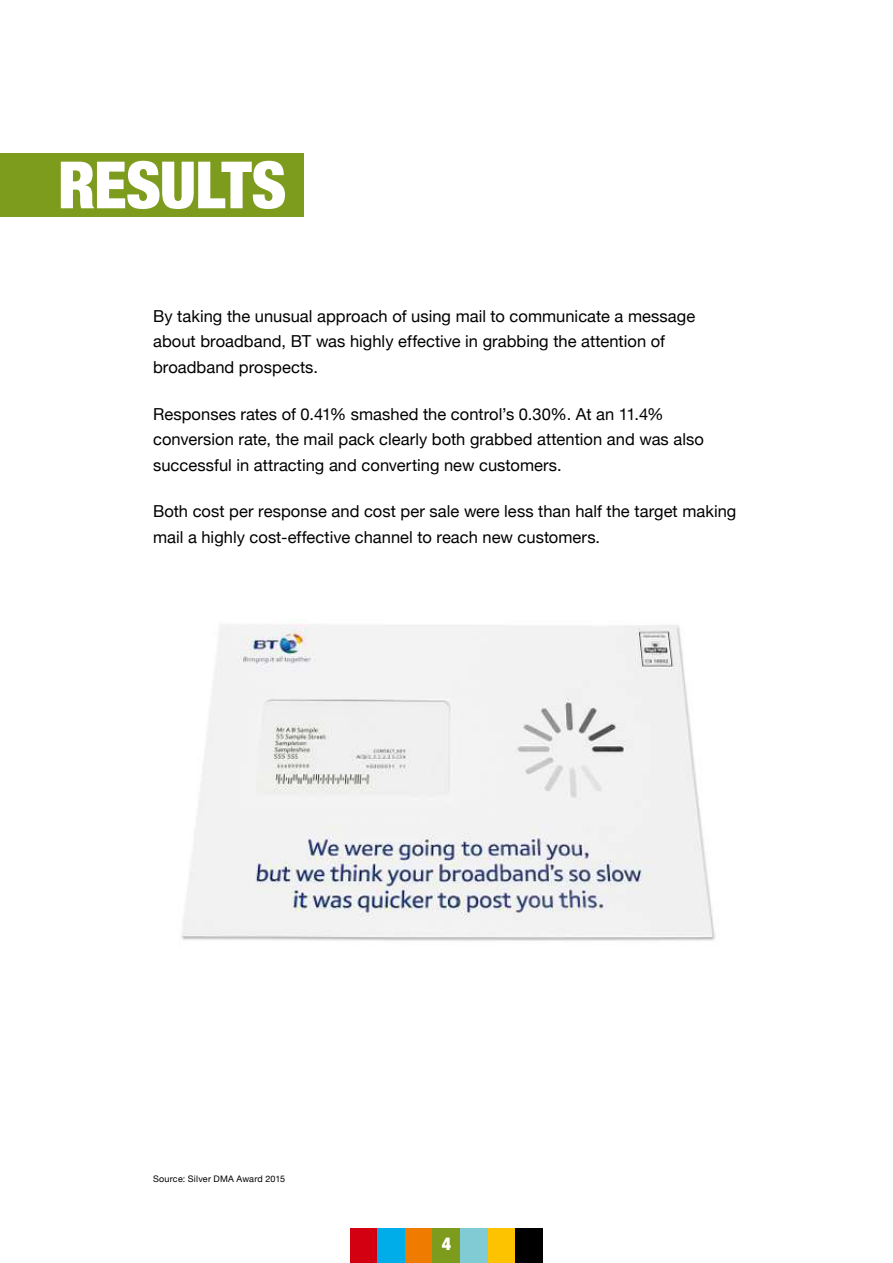
<style>
.page{position:relative;width:893px;height:1263px;background:#fff}
.page>*{position:absolute;margin:0;border:0;box-sizing:border-box;transform-origin:0 0}
.t1{font:900 condensed 65.25px "Helvetica Neue";letter-spacing:-.015em;color:#fff}
.t2{font:900 condensed 18px "Helvetica Neue";color:#fff}
.t3{font:16.5px/25.5px "Helvetica Neue";letter-spacing:.005em;color:#000}
.t4{font:9px "Helvetica Neue";letter-spacing:.025em;color:#000}
</style>
<div class="page">
<div style="left:350px;top:1229px;width:27px;height:34px;background:#d30012"></div>
<div style="left:377px;top:1229px;width:28px;height:34px;background:#00ade9"></div>
<div style="left:405px;top:1229px;width:28px;height:34px;background:#ef7c00"></div>
<div style="left:433px;top:1229px;width:27px;height:34px;background:#7d9c1d"></div>
<div style="left:460px;top:1229px;width:28px;height:34px;background:#80cbd4"></div>
<div style="left:488px;top:1229px;width:28px;height:34px;background:#fdc300"></div>
<div style="left:516px;top:1229px;width:27px;height:34px;background:#000"></div>
<img style="left:181px;top:624px;width:535px;height:317px">
<div style="left:0;top:153px;width:303px;height:64px;background:#7d9c1d"></div>
<h1 class="t1" style="left:58px;top:131px;width:230px">RESULTS</h1>
<p class="t3" style="left:153px;top:304px;width:544px">By taking the unusual approach of using mail to communicate a message about broadband, BT was highly effective in grabbing the attention of broadband prospects.</p>
<p class="t3" style="left:153px;top:402px;width:552px">Responses rates of 0.41% smashed the control’s 0.30%. At an 11.4% conversion rate, the mail pack clearly both grabbed attention and was also successful in attracting and converting new customers.</p>
<p class="t3" style="left:153px;top:500px;width:585px">Both cost per response and cost per sale were less than half the target making mail a highly cost-effective channel to reach new customers.</p>
<p class="t4" style="left:153px;top:1172px;width:134px">Source: Silver DMA Award 2015</p>
<p class="t2" style="left:442px;top:1229px;width:11px">4</p>
</div>
